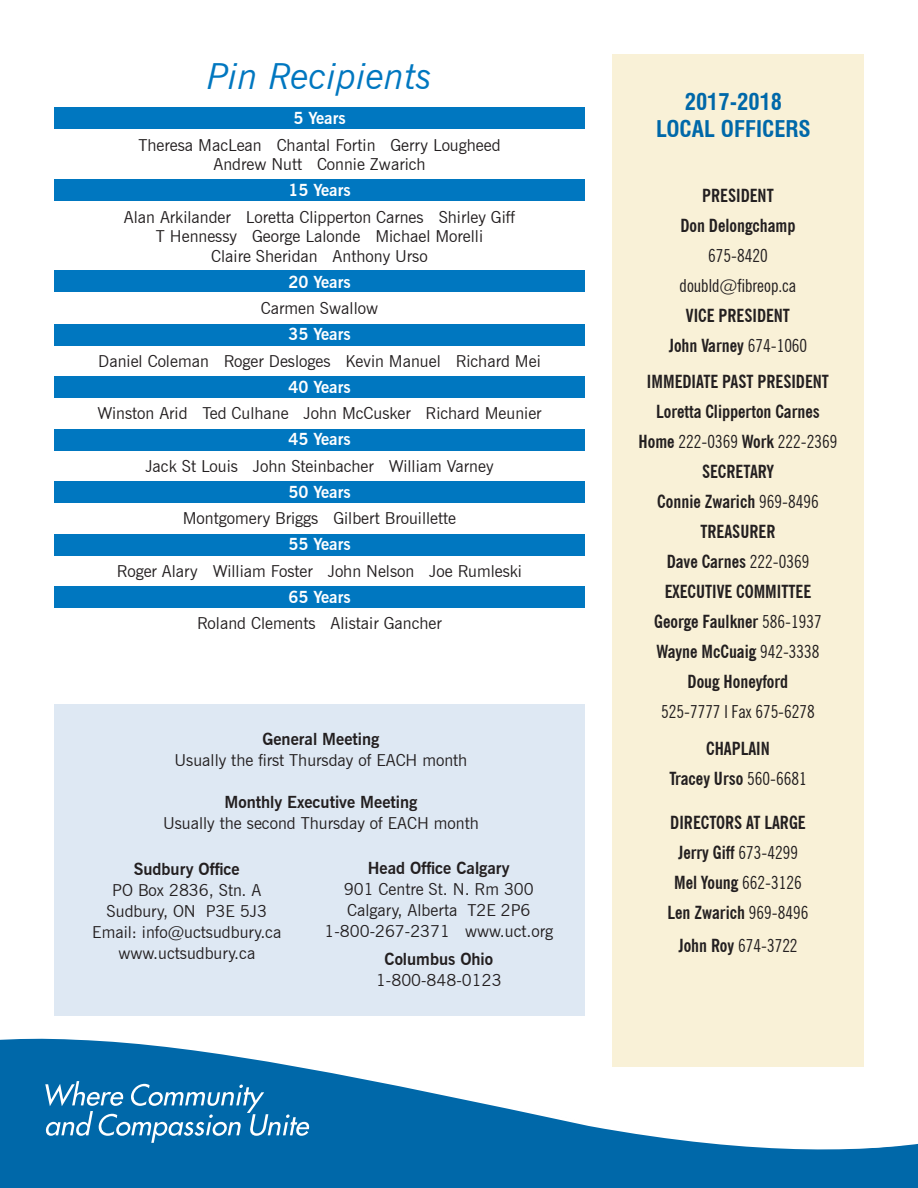
<style>
.page{position:relative;width:918px;height:1188px;background:#fff}
.page>*{position:absolute;margin:0;border:0;box-sizing:border-box;transform-origin:0 0}
.Headline{font:italic 36px "News Gothic BT";color:#0077c0}
.Headline-2{font:700 condensed 22.5px "Swiss 721 BT";color:#0068a9}
.Headline-3{font:700 condensed 18px "News Gothic BT";color:#231f20}
.Headline-4{font:condensed 18px "News Gothic BT";color:#231f20}
.Headline-5{font:16.5px/19.5px "News Gothic BT";color:#231f20;text-align:center}
.Headline-6{font:700 16.5px "News Gothic BT";color:#231f20}
.Headline-7{font:700 16.5px "News Gothic BT";color:#fff}
.s1{font-weight:400}
.s2{font-weight:700}
</style>
<div class="page">
<div style="left:54px;top:586px;width:531px;height:22px;background:#0077c0"></div>
<div style="left:54px;top:534px;width:531px;height:22px;background:#0077c0"></div>
<div style="left:54px;top:481px;width:531px;height:21px;background:#0077c0"></div>
<div style="left:54px;top:429px;width:531px;height:21px;background:#0077c0"></div>
<div style="left:54px;top:377px;width:531px;height:21px;background:#0077c0"></div>
<div style="left:54px;top:324px;width:531px;height:21px;background:#0077c0"></div>
<div style="left:54px;top:271px;width:531px;height:21px;background:#0077c0"></div>
<div style="left:54px;top:180px;width:531px;height:21px;background:#0077c0"></div>
<div style="left:0;top:1173px;width:918px;height:15px;background:#0068a9"></div>
<div style="left:0;top:1157px;width:918px;height:16px;background:#0068a9"></div>
<svg style="left:0;top:1038px;width:918px;height:119px"></svg>
<div style="left:0;top:1066px;width:260px;height:90px;background:#0068a9"></div>
<div style="left:612px;top:54px;width:252px;height:1012px;background:#f9f1d7"></div>
<div style="left:54px;top:705px;width:531px;height:311px;background:#dee8f3"></div>
<svg style="left:45px;top:1081px;width:264px;height:62px"></svg>
<div style="left:54px;top:108px;width:531px;height:21px;background:#0077c0"></div>
<p class="Headline" style="left:207px;top:54px;width:226px">Pin Recipients</p>
<p class="Headline-7" style="left:293px;top:108px;width:54px">5 Years</p>
<p class="Headline-5" style="left:138px;top:135px;width:364px">Theresa MacLean Chantal Fortin Gerry Lougheed</p>
<p class="Headline-5" style="left:213px;top:154px;width:214px">Andrew Nutt Connie Zwarich</p>
<p class="Headline-7" style="left:288px;top:180px;width:64px">15 Years</p>
<p class="Headline-5" style="left:124px;top:207px;width:393px">Alan Arkilander Loretta Clipperton Carnes Shirley Giff<br>T Hennessy George Lalonde Michael Morelli</p>
<p class="Headline-5" style="left:211px;top:246px;width:218px">Claire Sheridan Anthony Urso</p>
<p class="Headline-7" style="left:288px;top:272px;width:64px">20 Years</p>
<p class="Headline-5" style="left:261px;top:298px;width:119px">Carmen Swallow</p>
<p class="Headline-7" style="left:288px;top:324px;width:64px">35 Years</p>
<p class="Headline-5" style="left:98px;top:351px;width:444px">Daniel Coleman Roger Desloges Kevin Manuel Richard Mei</p>
<p class="Headline-7" style="left:288px;top:377px;width:64px">40 Years</p>
<p class="Headline-5" style="left:97px;top:403px;width:446px">Winston Arid Ted Culhane John McCusker Richard Meunier</p>
<p class="Headline-7" style="left:288px;top:429px;width:64px">45 Years</p>
<p class="Headline-5" style="left:145px;top:456px;width:350px">Jack St Louis John Steinbacher William Varney</p>
<p class="Headline-7" style="left:288px;top:482px;width:64px">50 Years</p>
<p class="Headline-5" style="left:183px;top:508px;width:275px">Montgomery Briggs Gilbert Brouillette</p>
<p class="Headline-7" style="left:288px;top:534px;width:64px">55 Years</p>
<p class="Headline-5" style="left:117px;top:561px;width:407px">Roger Alary William Foster John Nelson Joe Rumleski</p>
<p class="Headline-7" style="left:288px;top:587px;width:64px">65 Years</p>
<p class="Headline-5" style="left:197px;top:613px;width:246px">Roland Clements Alistair Gancher</p>
<p class="Headline-6" style="left:262px;top:730px;width:118px">General Meeting</p>
<p class="Headline-5" style="left:175px;top:751px;width:294px">Usually the first Thursday of EACH month</p>
<p class="Headline-6" style="left:224px;top:793px;width:195px">Monthly Executive Meeting</p>
<p class="Headline-5" style="left:163px;top:814px;width:317px">Usually the second Thursday of EACH month</p>
<p class="Headline-6" style="left:134px;top:859px;width:107px">Sudbury Office</p>
<p class="Headline-5" style="left:112px;top:880px;width:151px">PO Box 2836, Stn. A</p>
<p class="Headline-5" style="left:107px;top:901px;width:162px">Sudbury, ON P3E 5J3</p>
<p class="Headline-5" style="left:92px;top:922px;width:191px">Email: info@uctsudbury.ca</p>
<p class="Headline-5" style="left:118px;top:943px;width:138px">www.uctsudbury.ca</p>
<p class="Headline-6" style="left:368px;top:858px;width:144px">Head Office Calgary</p>
<p class="Headline-5" style="left:344px;top:879px;width:191px">901 Centre St. N. Rm 300</p>
<p class="Headline-5" style="left:347px;top:900px;width:185px">Calgary, Alberta T2E 2P6</p>
<p class="Headline-5" style="left:325px;top:921px;width:230px">1-800-267-2371 www.uct.org</p>
<p class="Headline-6" style="left:384px;top:949px;width:110px">Columbus Ohio</p>
<p class="Headline-5" style="left:376px;top:970px;width:127px">1-800-848-0123</p>
<p class="Headline-2" style="left:685px;top:89px;width:99px">2017-2018</p>
<p class="Headline-2" style="left:656px;top:116px;width:156px">LOCAL OFFICERS</p>
<p class="Headline-3" style="left:702px;top:184px;width:73px">President</p>
<p class="Headline-3" style="left:680px;top:214px;width:117px">Don Delongchamp</p>
<p class="Headline-4" style="left:708px;top:244px;width:61px">675-8420</p>
<p class="Headline-4" style="left:680px;top:274px;width:118px">doubld@fibreop.ca</p>
<p class="Headline-3" style="left:686px;top:304px;width:106px">vice president</p>
<p class="Headline-3" style="left:669px;top:334px;width:140px">John Varney <span class="s1">674-1060</span></p>
<p class="Headline-3" style="left:647px;top:371px;width:184px">Immediate Past President</p>
<p class="Headline-3" style="left:656px;top:401px;width:165px">Loretta Clipperton Carnes</p>
<p class="Headline-4" style="left:639px;top:431px;width:200px"><span class="s2">Home</span> 222-0369 <span class="s2">Work</span> 222-2369</p>
<p class="Headline-3" style="left:702px;top:461px;width:73px">Secretary</p>
<p class="Headline-3" style="left:657px;top:491px;width:163px">Connie Zwarich <span class="s1">969-8496</span></p>
<p class="Headline-3" style="left:700px;top:521px;width:77px">Treasurer</p>
<p class="Headline-3" style="left:667px;top:551px;width:144px">Dave Carnes <span class="s1">222-0369</span></p>
<p class="Headline-3" style="left:665px;top:581px;width:148px">executive committee</p>
<p class="Headline-3" style="left:654px;top:611px;width:169px">George Faulkner <span class="s1">586-1937</span></p>
<p class="Headline-3" style="left:656px;top:641px;width:165px">Wayne McCuaig <span class="s1">942-3338</span></p>
<p class="Headline-3" style="left:688px;top:671px;width:102px">Doug Honeyford</p>
<p class="Headline-4" style="left:661px;top:701px;width:155px">525-7777 l Fax 675-6278</p>
<p class="Headline-3" style="left:706px;top:738px;width:65px">Chaplain</p>
<p class="Headline-3" style="left:669px;top:768px;width:139px">Tracey Urso <span class="s1">560-6681</span></p>
<p class="Headline-3" style="left:670px;top:811px;width:9px">DIRECTORS</p>
<p class="Headline-3" style="left:746px;top:811px;width:59px">AT LARGE</p>
<p class="Headline-3" style="left:678px;top:841px;width:121px">Jerry Giff <span class="s1">673-4299</span></p>
<p class="Headline-3" style="left:674px;top:871px;width:129px">Mel Young <span class="s1">662-3126</span></p>
<p class="Headline-3" style="left:668px;top:901px;width:142px">Len Zwarich <span class="s1">969-8496</span></p>
<p class="Headline-4" style="left:678px;top:934px;width:121px"><span class="s2">John Roy</span> 674-3722</p>
</div>
